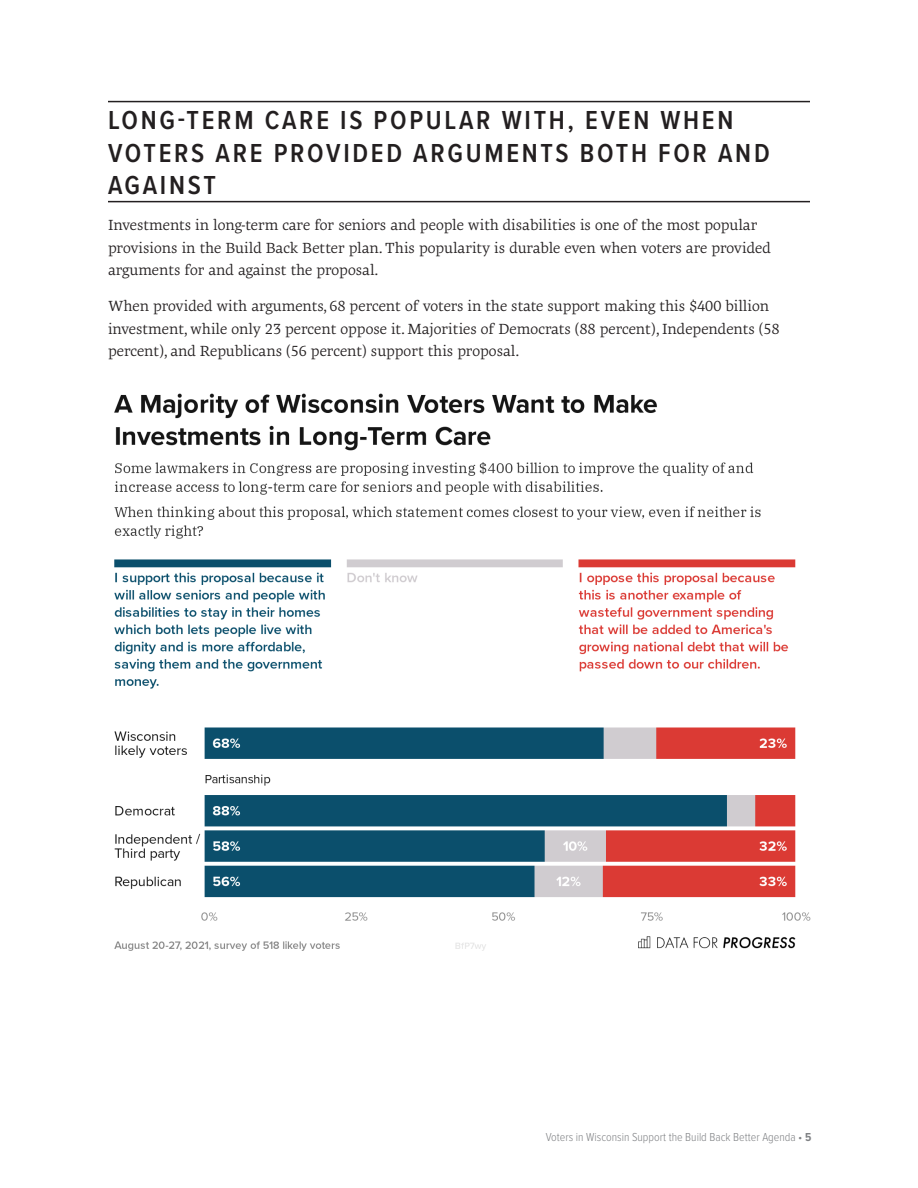
<style>
.page{position:relative;width:918px;height:1188px;background:#fff}
.page>*{position:absolute;margin:0;border:0;box-sizing:border-box;transform-origin:0 0}
.header_1{font:600 27px/32.4px "Proxima Nova Cond";letter-spacing:.1em;color:#231f20}
.body_copy{font:15px/22.5px "Geneo Std";color:#231f20}
.t1{font:300 12px "Proxima Nova Cond";color:#808285}
.s1{font-weight:700}
</style>
<div class="page">
<hr style="left:108px;top:101px;width:702px;height:1px;background:#231f20">
<hr style="left:108px;top:201px;width:702px;height:1px;background:#231f20">
<img style="left:114px;top:393px;width:696px;height:558px">
<p class="header_1" style="left:108px;top:103px;width:663px">LONG-TERM CARE IS POPULAR WITH, EVEN WHEN<br>VOTERS ARE PROVIDED ARGUMENTS BOTH FOR AND<br>AGAINST</p>
<p class="body_copy" style="left:108px;top:214px;width:664px">Investments in long-term care for seniors and people with disabilities is one of the most popular provisions in the Build Back Better plan. This popularity is durable even when voters are provided arguments for and against the proposal.</p>
<p class="body_copy" style="left:108px;top:295px;width:673px">When provided with arguments, 68 percent of voters in the state support making this $400 billion investment, while only 23 percent oppose it. Majorities of Democrats (88 percent), Independents (58 percent), and Republicans (56 percent) support this proposal.</p>
<p class="t1" style="left:546px;top:1128px;width:267px">Voters in Wisconsin Support the Build Back Better Agenda • <span class="s1">5</span></p>
</div>
